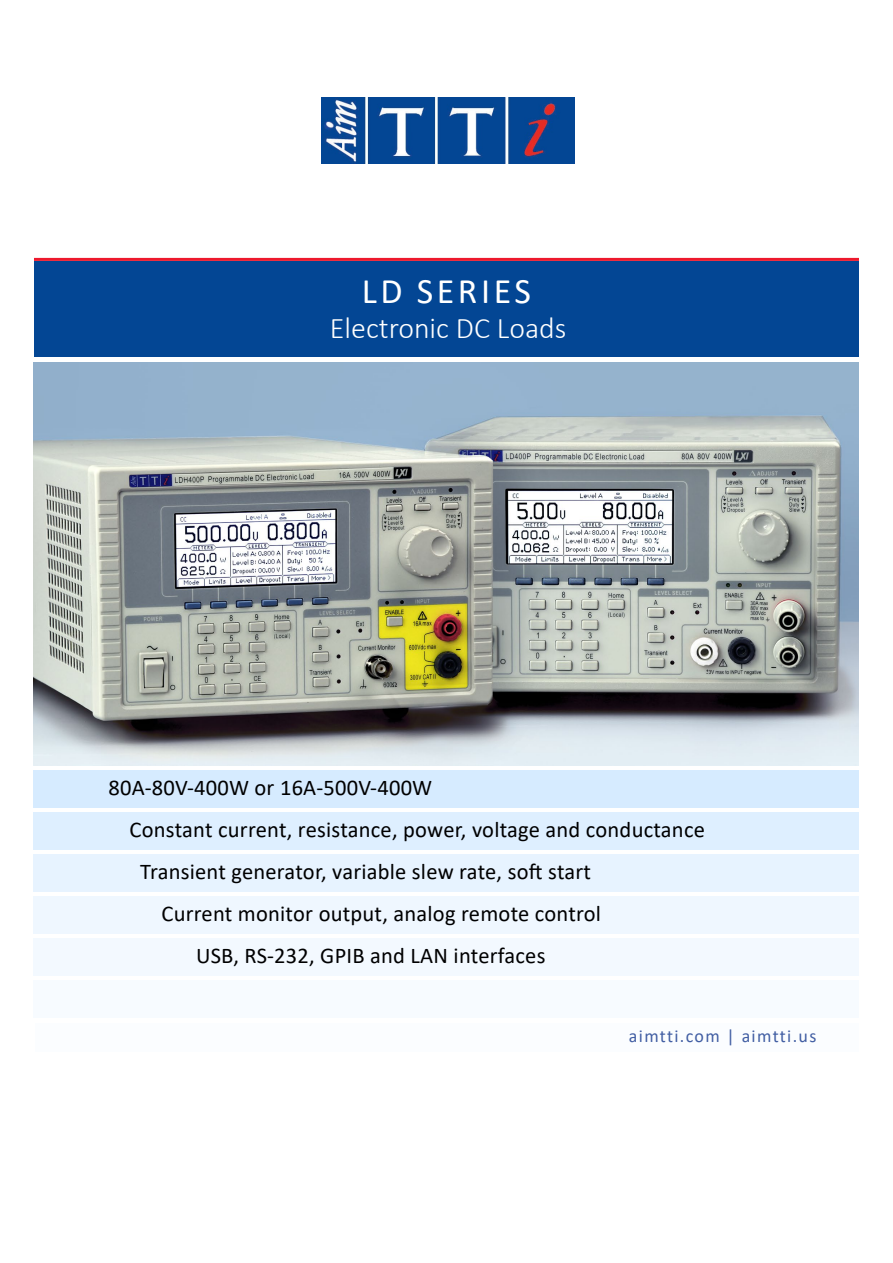
<style>
.page{position:relative;width:893px;height:1263px;background:#fff}
.page>*{position:absolute;margin:0;border:0;box-sizing:border-box;transform-origin:0 0}
.t1{font:36px "Calibri";letter-spacing:.1em;color:#fff}
.t2{font:300 30px "Calibri";color:#fff}
.t3{font:22.5px "Calibri";letter-spacing:.01em;color:#000}
.t4{font:18px "Calibri";letter-spacing:.075em;color:#415ea3}
</style>
<div class="page">
<div style="left:34px;top:261px;width:825px;height:96px;background:#034694"></div>
<hr style="left:34px;top:258px;width:825px;height:3px;background:#ed192d">
<img style="left:322px;top:98px;width:252px;height:66px">
<div style="left:36px;top:1023px;width:823px;height:29px;background:#fbfdff"></div>
<div style="left:34px;top:770px;width:825px;height:38px;background:#d6ebff"></div>
<div style="left:34px;top:812px;width:825px;height:38px;background:#deefff"></div>
<div style="left:34px;top:854px;width:825px;height:38px;background:#e7f3ff"></div>
<div style="left:34px;top:896px;width:825px;height:38px;background:#eff7ff"></div>
<div style="left:34px;top:939px;width:825px;height:37px;background:#f3f9ff"></div>
<div style="left:34px;top:981px;width:825px;height:37px;background:#f7fbff"></div>
<img style="left:34px;top:363px;width:825px;height:402px">
<h1 class="t1" style="left:362px;top:266px;width:171px">LD SERIES</h1>
<h2 class="t2" style="left:330px;top:310px;width:238px">Electronic DC Loads</h2>
<p class="t3" style="left:108px;top:772px;width:325px">80A-80V-400W or 16A-500V-400W</p>
<p class="t3" style="left:130px;top:814px;width:577px">Constant current, resistance, power, voltage and conductance</p>
<p class="t3" style="left:140px;top:856px;width:452px">Transient generator, variable slew rate, soft start</p>
<p class="t3" style="left:161px;top:898px;width:441px">Current monitor output, analog remote control</p>
<p class="t3" style="left:196px;top:940px;width:351px">USB, RS-232, GPIB and LAN interfaces</p>
<p class="t4" style="left:629px;top:1024px;width:189px">aimtti.com | aimtti.us</p>
</div>
